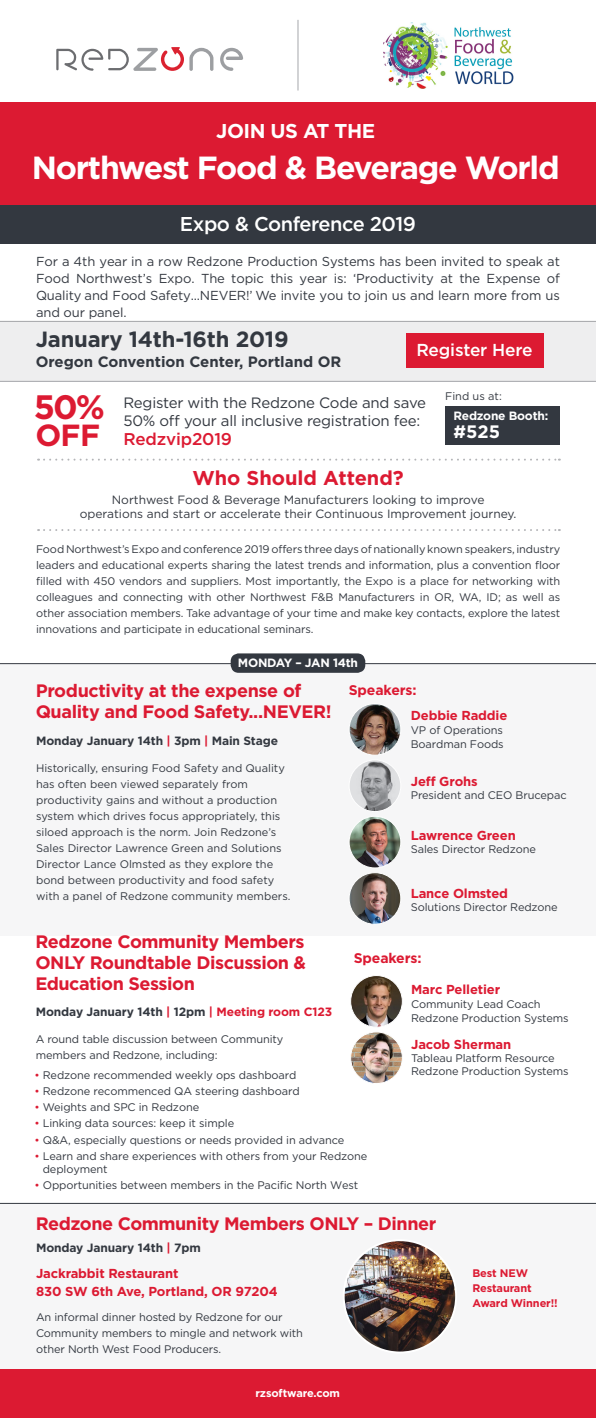
<style>
.page{position:relative;width:596px;height:1418px;background:#fff}
.page>*{position:absolute;margin:0;border:0;box-sizing:border-box;transform-origin:0 0}
.t1{font:700 33.8px "Gotham";color:#dc1a32}
.t2{font:700 32px "Gotham";letter-spacing:-.04em;color:#fff}
.t3{font:700 30.5px "Gotham";color:#dc1a32}
.t4{font:700 22px "Gotham";letter-spacing:-.01em;color:#333840}
.t5{font:500 20px "Gotham";letter-spacing:-.025em;color:#fff}
.t6{font:700 20px "Gotham";color:#dc1a32}
.t7{font:700 20px "Gotham";letter-spacing:-.025em;color:#fff}
.t8{font:700 18px/21px "Gotham";letter-spacing:-.025em;color:#dc1a32;text-align:justify}
.t9{font:700 18px "Gotham";color:#fff}
.t10{font:500 17.3px "Gotham";letter-spacing:-.01em;color:#fff}
.t11{font:500 17px "Gotham";letter-spacing:-.01em;color:#dc1a32}
.t12{font:15px/18px "Gotham";letter-spacing:-.015em;color:#333840}
.t13{font:700 15px "Gotham";color:#333840}
.t14{font:700 14px "Gotham";letter-spacing:-.01em;color:#dc1a32}
.t15{font:13px/17px "Gotham";letter-spacing:-.01em;color:#333840;text-align:justify}
.t16{font:700 13px/18px "Gotham";letter-spacing:-.01em;color:#dc1a32}
.t17{font:12px/14px "Gotham";color:#333840;text-align:center}
.t18{font:700 12px "Gotham";letter-spacing:-.01em;color:#333840}
.t19{font:700 12px "Gotham";letter-spacing:-.02em;color:#fff}
.t20{font:11px/16px "Gotham";letter-spacing:-.01em;color:#333840}
.t21{font:700 11px/15px "Gotham";letter-spacing:-.01em;color:#dc1a32}
.t22{font:700 11px "Gotham";letter-spacing:-.01em;color:#fff}
.s1{color:#dc1a32}
</style>
<div class="page">
<div style="left:0;top:1203px;width:595px;height:167px;background:#f6f6f7"></div>
<div style="left:0;top:664px;width:595px;height:271px;background:#f6f6f7"></div>
<div style="left:0;top:321px;width:595px;height:60px;background:#eeeeef"></div>
<div style="left:0;top:102px;width:595px;height:123px;background:#dc1a32"></div>
<svg style="left:220px;top:48px;width:23px;height:23px"></svg>
<svg style="left:56px;top:47px;width:157px;height:24px"></svg>
<div style="left:0;top:205px;width:595px;height:39px;background:#333840"></div>
<div style="left:0;top:1369px;width:595px;height:48px;background:#dc1a32"></div>
<div style="left:406px;top:333px;width:137px;height:35px;background:#dc1a32"></div>
<img style="left:383px;top:22px;width:130px;height:66px">
<hr style="left:297px;top:20px;width:1px;height:70px;background:#a6a7ab">
<svg style="left:38px;top:458px;width:521px;height:2px"></svg>
<svg style="left:38px;top:529px;width:521px;height:2px"></svg>
<hr style="left:0;top:663px;width:595px;height:1px;background:#333840">
<hr style="left:0;top:1203px;width:595px;height:1px;background:#333840">
<div style="left:445px;top:406px;width:114px;height:38px;background:#333840"></div>
<img style="left:349px;top:703px;width:51px;height:52px;border-radius:26px">
<div style="left:348px;top:703px;width:53px;height:52px;border:1px solid #fff;border-radius:50%"></div>
<img style="left:350px;top:975px;width:52px;height:52px;border-radius:26px">
<div style="left:350px;top:975px;width:52px;height:52px;border:1px solid #fff;border-radius:50%"></div>
<img style="left:349px;top:816px;width:51px;height:52px;border-radius:26px">
<div style="left:348px;top:815px;width:53px;height:53px;border:1px solid #fff;border-radius:50%"></div>
<img style="left:349px;top:760px;width:51px;height:51px;border-radius:26px">
<div style="left:348px;top:759px;width:53px;height:53px;border:1px solid #fff;border-radius:50%"></div>
<img style="left:350px;top:1031px;width:52px;height:52px;border-radius:26px">
<div style="left:350px;top:1031px;width:52px;height:53px;border:1px solid #fff;border-radius:50%"></div>
<img style="left:349px;top:872px;width:51px;height:52px;border-radius:26px">
<div style="left:348px;top:872px;width:53px;height:52px;border:1px solid #fff;border-radius:50%"></div>
<img style="left:343px;top:1240px;width:113px;height:112px;border-radius:56px">
<div style="left:342px;top:1239px;width:115px;height:114px;border:2px solid #fff;border-radius:50%"></div>
<div style="left:230px;top:653px;width:135px;height:19px;background:#333840;border-radius:8px"></div>
<p class="t7" style="left:216px;top:118px;width:160px">JOIN US AT THE</p>
<p class="t2" style="left:32px;top:147px;width:529px">Northwest Food &amp; Beverage World</p>
<p class="t5" style="left:180px;top:210px;width:237px">Expo &amp; Conference 2019</p>
<p class="t15" style="left:36px;top:253px;width:525px">For a 4th year in a row Redzone Production Systems has been invited to speak at Food Northwest’s Expo. The topic this year is: ‘Productivity at the Expense of Quality and Food Safety...NEVER!’ We invite you to join us and learn more from us and our panel.</p>
<p class="t4" style="left:36px;top:325px;width:254px">January 14th-16th 2019</p>
<p class="t13" style="left:36px;top:352px;width:307px">Oregon Convention Center, Portland OR</p>
<p class="t12" style="left:123px;top:393px;width:304px">Register with the Redzone Code and save<br>50% off your all inclusive registration fee:</p>
<p class="t11" style="left:123px;top:428px;width:110px">Redzvip2019</p>
<p class="t6" style="left:192px;top:464px;width:213px">Who Should Attend?</p>
<p class="t17" style="left:80px;top:493px;width:438px">Northwest Food &amp; Beverage Manufacturers looking to improve operations and start or accelerate their Continuous Improvement journey.</p>
<p class="t10" style="left:416px;top:338px;width:118px">Register Here</p>
<p class="t20" style="left:445px;top:388px;width:58px">Find us at:</p>
<p class="t1" style="left:34px;top:384px;width:73px">50%</p>
<p class="t3" style="left:36px;top:415px;width:66px">OFF</p>
<p class="t19" style="left:453px;top:408px;width:96px">Redzone Booth:</p>
<p class="t9" style="left:453px;top:420px;width:48px">#525</p>
<p class="t20" style="left:36px;top:540px;width:525px;text-align:justify">Food Northwest’s Expo and conference 2019 offers three days of nationally known speakers, industry leaders and educational experts sharing the latest trends and information, plus a convention floor filled with 450 vendors and suppliers. Most importantly, the Expo is a place for networking with colleagues and connecting with other Northwest F&amp;B Manufacturers in OR, WA, ID; as well as other association members. Take advantage of your time and make key contacts, explore the latest innovations and participate in educational seminars.</p>
<p class="t19" style="left:238px;top:655px;width:122px">MONDAY – JAN 14th</p>
<p class="t8" style="left:36px;top:679px;width:297px">Productivity at the expense of<br>Quality and Food Safety...NEVER!</p>
<p class="t18" style="left:36px;top:732px;width:243px">Monday January 14th <span class="s1">|</span> 3pm <span class="s1">|</span> Main Stage</p>
<p class="t20" style="left:36px;top:760px;width:256px">Historically, ensuring Food Safety and Quality has often been viewed separately from productivity gains and without a production system which drives focus appropriately, this siloed approach is the norm. Join Redzone’s Sales Director Lawrence Green and Solutions Director Lance Olmsted as they explore the bond between productivity and food safety with a panel of Redzone community members.</p>
<p class="t14" style="left:348px;top:680px;width:69px">Speakers:</p>
<p class="t16" style="left:410px;top:706px;width:98px">Debbie Raddie</p>
<p class="t20" style="left:410px;top:722px;width:94px;line-height:14px">VP of Operations<br>Boardman Foods</p>
<p class="t16" style="left:410px;top:772px;width:68px">Jeff Grohs</p>
<p class="t20" style="left:410px;top:787px;width:157px">President and CEO Brucepac</p>
<p class="t16" style="left:410px;top:826px;width:106px">Lawrence Green</p>
<p class="t20" style="left:410px;top:841px;width:126px">Sales Director Redzone</p>
<p class="t16" style="left:410px;top:884px;width:99px">Lance Olmsted</p>
<p class="t20" style="left:410px;top:898px;width:148px">Solutions Director Redzone</p>
<p class="t8" style="left:35px;top:931px;width:272px">Redzone Community Members ONLY Roundtable Discussion &amp; Education Session</p>
<p class="t18" style="left:36px;top:1003px;width:298px">Monday January 14th <span class="s1">|</span> 12pm <span class="s1">| Meeting room C123</span></p>
<p class="t20" style="left:36px;top:1030px;width:249px">A round table discussion between Community members and Redzone, including:</p>
<p class="t14" style="left:353px;top:948px;width:69px">Speakers:</p>
<p class="t16" style="left:411px;top:979px;width:90px">Marc Pelletier</p>
<p class="t20" style="left:411px;top:995px;width:131px">Community Lead Coach</p>
<p class="t20" style="left:411px;top:1009px;width:159px">Redzone Production Systems</p>
<p class="t16" style="left:411px;top:1035px;width:101px">Jacob Sherman</p>
<p class="t20" style="left:411px;top:1051px;width:159px;line-height:13px">Tableau Platform Resource<br>Redzone Production Systems</p>
<p class="t20" style="left:34px;top:1067px;width:263px"><span class="s1">•</span> Redzone recommended weekly ops dashboard</p>
<p class="t20" style="left:34px;top:1083px;width:266px"><span class="s1">•</span> Redzone recommenced QA steering dashboard</p>
<p class="t20" style="left:34px;top:1099px;width:166px"><span class="s1">•</span> Weights and SPC in Redzone</p>
<p class="t20" style="left:34px;top:1115px;width:201px"><span class="s1">•</span> Linking data sources: keep it simple</p>
<p class="t20" style="left:34px;top:1131px;width:311px"><span class="s1">•</span> Q&amp;A, especially questions or needs provided in advance</p>
<p class="t20" style="left:43px;top:1148px;width:326px;line-height:13.2px;text-indent:-8px"><span class="s1">•</span> Learn and share experiences with others from your Redzone deployment</p>
<p class="t20" style="left:34px;top:1176px;width:325px"><span class="s1">•</span> Opportunities between members in the Pacific North West</p>
<p class="t8" style="left:36px;top:1213px;width:402px">Redzone Community Members ONLY – Dinner</p>
<p class="t18" style="left:36px;top:1239px;width:166px">Monday January 14th <span class="s1">|</span> 7pm</p>
<p class="t16" style="left:36px;top:1264px;width:243px">Jackrabbit Restaurant<br>830 SW 6th Ave, Portland, OR 97204</p>
<p class="t20" style="left:36px;top:1308px;width:268px">An informal dinner hosted by Redzone for our<br>Community members to mingle and network with other North West Food Producers.</p>
<p class="t22" style="left:255px;top:1385px;width:86px">rzsoftware.com</p>
<p class="t21" style="left:472px;top:1265px;width:87px">Best NEW<br>Restaurant<br>Award Winner!!</p>
</div>
